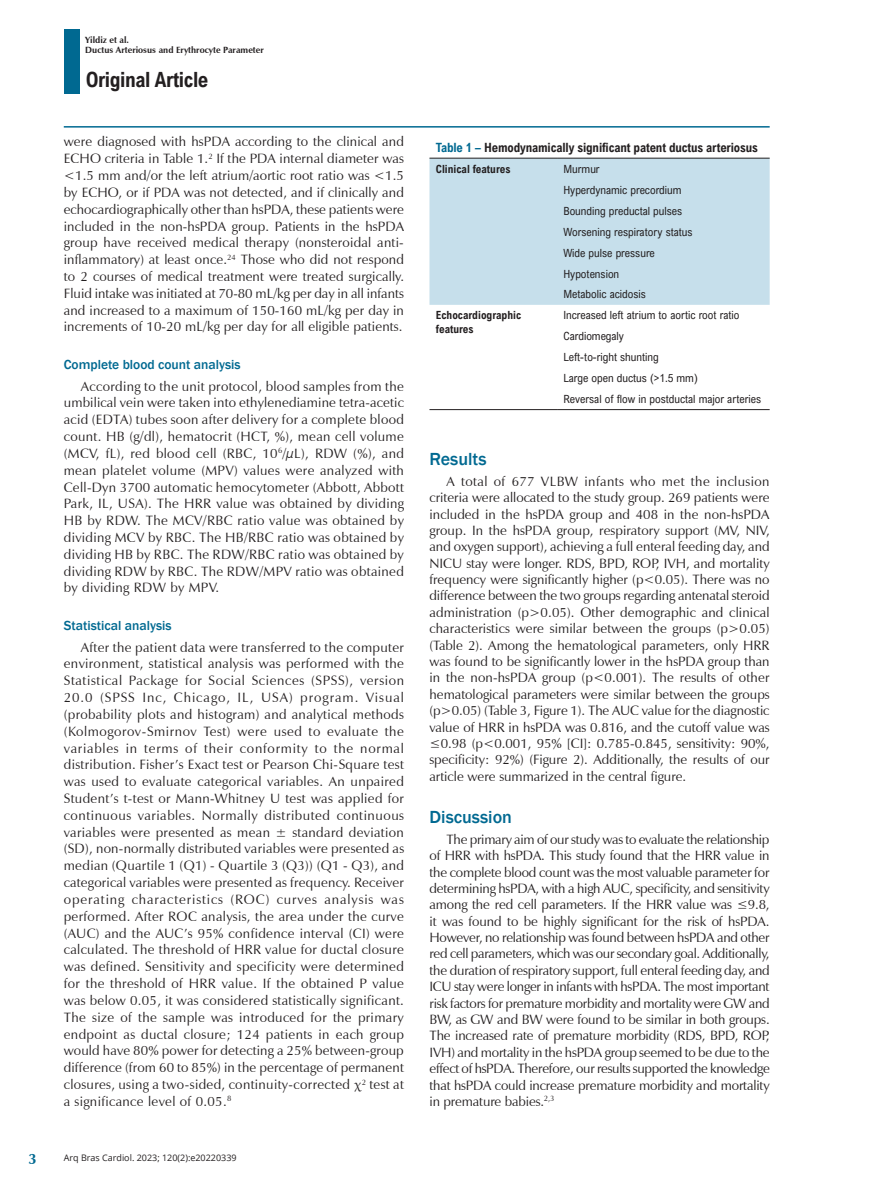
<style>
.page{position:relative;width:893px;height:1191px;background:#fff}
.page>*{position:absolute;margin:0;border:0;box-sizing:border-box;transform-origin:0 0}
.t1{font:700 21px "Arial Nova Cond";letter-spacing:-.02em;color:#231f20}
._02_-_TITULO_-_MATER{font:500 18px "Franklin Gothic";color:#006991}
.t2{font:700 15px "Zapf Humanist 601 BT";color:#006991}
._01-TEXTO_BASICO{font:13.5px/16.8px "Zapf Humanist 601 BT";letter-spacing:.01em;color:#231f20;text-align:justify}
._03_-_SUBTITULO_PRIN{font:500 13.5px "Franklin Gothic";color:#006991}
._01_TÍTULO_TABELA{font:700 12.75px "Arial Nova Cond";letter-spacing:-.01em;color:#231f20}
._02_TEXTO_TABELA_BAS{font:11.25px "Arial Nova Cond";color:#231f20}
._04_DESTAQUE_TABELA{font:700 11.25px/13.5px "Arial Nova Cond";color:#231f20}
.t3{font:700 9px/10.8px "Zapf Humanist 601 BT";color:#231f20}
.t4{font:9px "Open Sans";color:#231f20}
.s1{font-family:"Palatino Linotype"}
.s2{color:#006991}
</style>
<div class="page">
<hr style="left:64px;top:126px;width:706px;height:2px;background:#006991">
<div style="left:64px;top:29px;width:16px;height:65px;background:#006991"></div>
<div style="left:429px;top:159px;width:341px;height:146px;background:#c6dfeb"></div>
<hr style="left:429px;top:158px;width:128px;height:1px;background:#231f20">
<hr style="left:557px;top:158px;width:213px;height:1px;background:#231f20">
<hr style="left:429px;top:409px;width:128px;height:1px;background:#231f20">
<hr style="left:557px;top:409px;width:213px;height:1px;background:#231f20">
<p class="t2" style="left:29px;top:1149px;width:10px">3</p>
<p class="t3" style="left:85px;top:34px;width:180px">Yildiz et al.<br>Ductus Arteriosus and Erythrocyte Parameter</p>
<h1 class="t1" style="left:86px;top:67px;width:124px">Original Article</h1>
<p class="_01-TEXTO_BASICO" style="left:64px;top:133px;width:342px">were diagnosed with hsPDA according to the clinical and ECHO criteria in Table 1.<sup>2</sup> If the PDA internal diameter was &lt;1.5 mm and/or the left atrium/aortic root ratio was &lt;1.5 by ECHO, or if PDA was not detected, and if clinically and echocardiographically other than hsPDA, these patients were included in the non-hsPDA group. Patients in the hsPDA group have received medical therapy (nonsteroidal anti&shy;inflammatory) at least once.<sup>24</sup> Those who did not respond to 2 courses of medical treatment were treated surgically.<br>Fluid intake was initiated at 70-80 mL/kg per day in all infants and increased to a maximum of 150-160 mL/kg per day in increments of 10-20 mL/kg per day for all eligible patients.</p>
<p class="_03_-_SUBTITULO_PRIN" style="left:64px;top:356px;width:178px">Complete blood count analysis</p>
<p class="_01-TEXTO_BASICO" style="left:64px;top:377px;width:342px;text-indent:17px">According to the unit protocol, blood samples from the umbilical vein were taken into ethylenediamine tetra-acetic acid (EDTA) tubes soon after delivery for a complete blood count. HB (g/dl), hematocrit (HCT, %), mean cell volume (MCV, fL), red blood cell (RBC, 10<sup>6</sup>/µL), RDW (%), and mean platelet volume (MPV) values were analyzed with Cell-Dyn 3700 automatic hemocytometer (Abbott, Abbott Park, IL, USA). The HRR value was obtained by dividing HB by RDW. The MCV/RBC ratio value was obtained by dividing MCV by RBC. The HB/RBC ratio was obtained by dividing HB by RBC. The RDW/RBC ratio was obtained by dividing RDW by RBC. The RDW/MPV ratio was obtained by dividing RDW by MPV.</p>
<p class="_03_-_SUBTITULO_PRIN" style="left:64px;top:617px;width:109px">Statistical analysis</p>
<p class="_01-TEXTO_BASICO" style="left:64px;top:638px;width:342px;text-indent:17px">After the patient data were transferred to the computer environment, statistical analysis was performed with the Statistical Package for Social Sciences (SPSS), version 20.0 (SPSS Inc, Chicago, IL, USA) program. Visual (probability plots and histogram) and analytical methods (Kolmogorov-Smirnov Test) were used to evaluate the variables in terms of their conformity to the normal distribution. Fisher’s Exact test or Pearson Chi-Square test was used to evaluate categorical variables. An unpaired Student’s t-test or Mann-Whitney U test was applied for continuous variables. Normally distributed continuous variables were presented as mean ± standard deviation (SD), non-normally distributed variables were presented as median (Quartile 1 (Q1) - Quartile 3 (Q3)) (Q1 - Q3), and categorical variables were presented as frequency. Receiver operating characteristics (ROC) curves analysis was performed. After ROC analysis, the area under the curve (AUC) and the AUC’s 95% confidence interval (CI) were calculated. The threshold of HRR value for ductal closure was defined. Sensitivity and specificity were determined for the threshold of HRR value. If the obtained P value was below 0.05, it was considered statistically significant.<br>The size of the sample was introduced for the primary endpoint as ductal closure; 124 patients in each group would have 80% power for detecting a 25% between-group difference (from 60 to 85%) in the percentage of permanent closures, using a two-sided, continuity-corrected <span class="s1">χ</span><sup>2</sup> test at a significance level of 0.05.<sup>8</sup></p>
<p class="t4" style="left:64px;top:1152px;width:174px">Arq Bras Cardiol. 2023; 120(2):e20220339</p>
<p class="_01_TÍTULO_TABELA" style="left:436px;top:139px;width:324px"><span class="s2">Table 1 –</span> Hemodynamically significant patent ductus arteriosus</p>
<p class="_04_DESTAQUE_TABELA" style="left:436px;top:162px;width:76px">Clinical features</p>
<p class="_02_TEXTO_TABELA_BAS" style="left:563px;top:162px;width:38px">Murmur</p>
<p class="_02_TEXTO_TABELA_BAS" style="left:563px;top:183px;width:120px">Hyperdynamic precordium</p>
<p class="_02_TEXTO_TABELA_BAS" style="left:563px;top:204px;width:120px">Bounding preductal pulses</p>
<p class="_02_TEXTO_TABELA_BAS" style="left:563px;top:225px;width:131px">Worsening respiratory status</p>
<p class="_02_TEXTO_TABELA_BAS" style="left:563px;top:246px;width:93px">Wide pulse pressure</p>
<p class="_02_TEXTO_TABELA_BAS" style="left:563px;top:266px;width:57px">Hypotension</p>
<p class="_02_TEXTO_TABELA_BAS" style="left:563px;top:287px;width:84px">Metabolic acidosis</p>
<p class="_04_DESTAQUE_TABELA" style="left:436px;top:308px;width:87px">Echocardiographic features</p>
<p class="_02_TEXTO_TABELA_BAS" style="left:563px;top:308px;width:177px">Increased left atrium to aortic root ratio</p>
<p class="_02_TEXTO_TABELA_BAS" style="left:563px;top:329px;width:62px">Cardiomegaly</p>
<p class="_02_TEXTO_TABELA_BAS" style="left:563px;top:350px;width:97px">Left-to-right shunting</p>
<p class="_02_TEXTO_TABELA_BAS" style="left:563px;top:371px;width:136px">Large open ductus (&gt;1.5 mm)</p>
<p class="_02_TEXTO_TABELA_BAS" style="left:563px;top:392px;width:199px">Reversal of flow in postductal major arteries</p>
<p class="_02_-_TITULO_-_MATER" style="left:429px;top:448px;width:59px">Results</p>
<p class="_01-TEXTO_BASICO" style="left:429px;top:473px;width:342px;line-height:16.4px;text-indent:17px">A total of 677 VLBW infants who met the inclusion criteria were allocated to the study group. 269 patients were included in the hsPDA group and 408 in the non-hsPDA group. In the hsPDA group, respiratory support (MV, NIV, and oxygen support), achieving a full enteral feeding day, and NICU stay were longer. RDS, BPD, ROP, IVH, and mortality frequency were significantly higher (p&lt;0.05). There was no difference between the two groups regarding antenatal steroid administration (p&gt;0.05). Other demographic and clinical characteristics were similar between the groups (p&gt;0.05) (Table 2). Among the hematological parameters, only HRR was found to be significantly lower in the hsPDA group than in the non-hsPDA group (p&lt;0.001). The results of other hematological parameters were similar between the groups (p&gt;0.05) (Table 3, Figure 1). The AUC value for the diagnostic value of HRR in hsPDA was 0.816, and the cutoff value was ≤0.98 (p&lt;0.001, 95% [CI]: 0.785-0.845, sensitivity: 90%, specificity: 92%) (Figure 2). Additionally, the results of our article were summarized in the central figure.</p>
<p class="_02_-_TITULO_-_MATER" style="left:429px;top:806px;width:84px">Discussion</p>
<p class="_01-TEXTO_BASICO" style="left:429px;top:831px;width:342px;line-height:16.4px;text-indent:17px">The primary aim of our study was to evaluate the relationship of HRR with hsPDA. This study found that the HRR value in the complete blood count was the most valuable parameter for determining hsPDA, with a high AUC, specificity, and sensitivity among the red cell parameters. If the HRR value was ≤9.8, it was found to be highly significant for the risk of hsPDA.<br>However, no relationship was found between hsPDA and other red cell parameters, which was our secondary goal. Additionally, the duration of respiratory support, full enteral feeding day, and ICU stay were longer in infants with hsPDA. The most important risk factors for premature morbidity and mortality were GW and BW, as GW and BW were found to be similar in both groups.<br>The increased rate of premature morbidity (RDS, BPD, ROP, IVH) and mortality in the hsPDA group seemed to be due to the effect of hsPDA. Therefore, our results supported the knowledge that hsPDA could increase premature morbidity and mortality in premature babies.<sup>2,3</sup></p>
</div>
